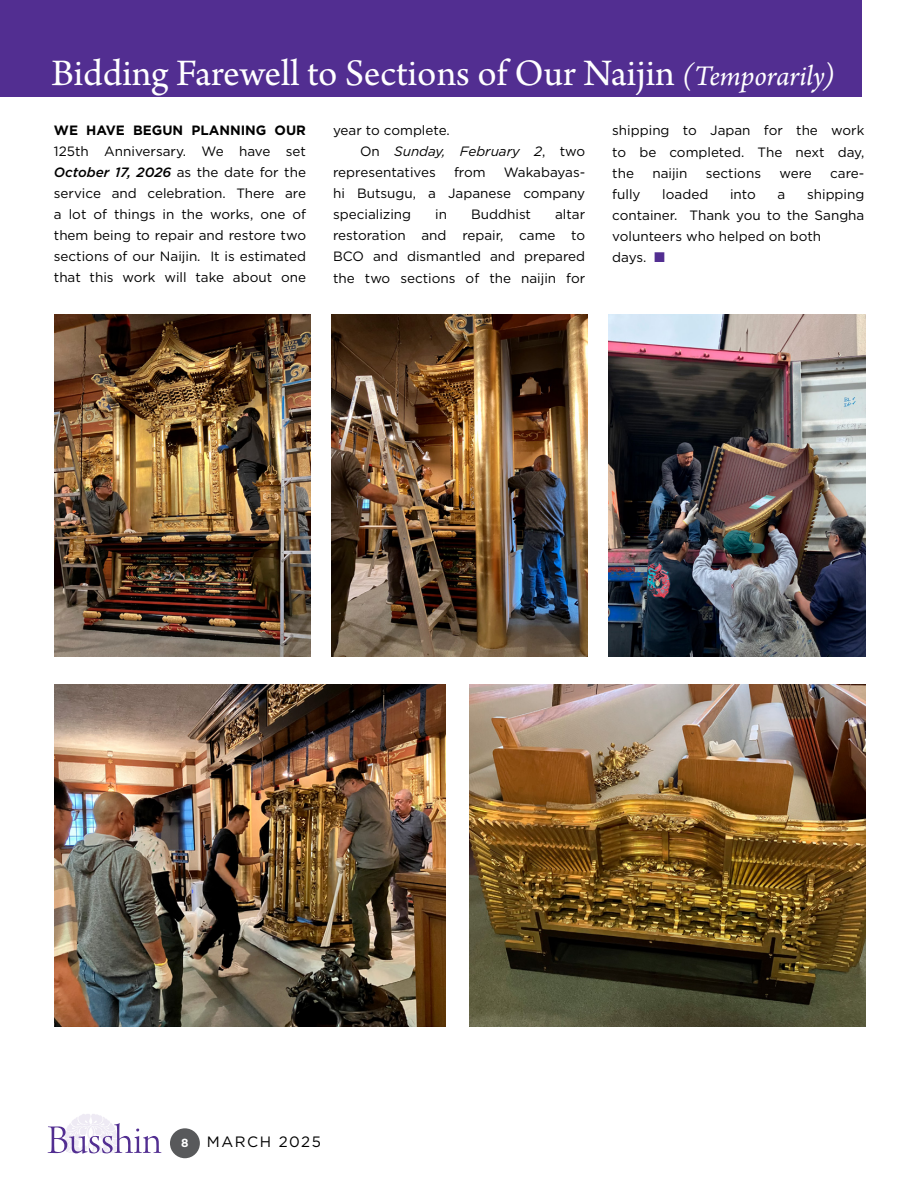
<style>
.page{position:relative;width:918px;height:1188px;background:#fff}
.page>*{position:absolute;margin:0;border:0;box-sizing:border-box;transform-origin:0 0}
.t1{font:39.45px "Arno Pro";color:#fff}
.t2{font:15px "Gotham";letter-spacing:.1em;color:#000}
.t3{font:13.5px/21px "Gotham";color:#000;text-align:justify}
.t4{font:700 13.5px "Gotham";color:#000}
.t5{font:italic 13.5px "Gotham";color:#000}
.s1{font-style:italic;font-size:30px}
.s2{font-weight:500;font-style:italic}
.s3{font-style:normal}
.s4{font-family:"Monotype Sorts";color:#522e91}
.s5{font-weight:700;font-size:11.85px;color:#fff}
</style>
<div class="page">
<div style="left:170px;top:1128px;width:30px;height:30px;background:#58595b;border-radius:50%"></div>
<img style="left:71px;top:1114px;width:39px;height:9px">
<svg style="left:48px;top:1123px;width:113px;height:31px"></svg>
<div style="left:0;top:0;width:862px;height:97px;background:#522e91"></div>
<img style="left:54px;top:314px;width:256px;height:342px">
<img style="left:54px;top:684px;width:391px;height:342px">
<img style="left:469px;top:684px;width:396px;height:342px">
<img style="left:331px;top:314px;width:257px;height:342px">
<img style="left:609px;top:314px;width:256px;height:342px">
<h1 class="t1" style="left:51px;top:51px;width:785px">Bidding Farewell to Sections of Our Naijin <span class="s1">(Temporarily)</span></h1>
<p class="t4" style="left:54px;top:122px;width:254px">WE HAVE BEGUN PLANNING OUR</p>
<p class="t3" style="left:54px;top:141px;width:254px">125th Anniversary. We have set <span class="s2">October 17, 2026</span> as the date for the service and celebration. There are a lot of things in the works, one of them being to repair and restore two sections of our Naijin. It is estimated that this work will take about one</p>
<p class="t3" style="left:612px;top:120px;width:254px">shipping to Japan for the work to be completed. The next day, the</p>
<p class="t3" style="left:333px;top:120px;width:118px">year to complete.</p>
<p class="t5" style="left:360px;top:143px;width:227px"><span class="s3">On</span> Sunday, February 2<span class="s3">, two</span></p>
<p class="t3" style="left:333px;top:162px;width:104px">representatives</p>
<p class="t3" style="left:454px;top:162px;width:33px">from</p>
<p class="t3" style="left:333px;top:162px;width:254px;text-indent:171px">Wakabayas&shy;hi Butsugu, a Japanese company specializing</p>
<p class="t3" style="left:652px;top:162px;width:37px">naijin</p>
<p class="t3" style="left:706px;top:162px;width:57px">sections</p>
<p class="t3" style="left:779px;top:162px;width:34px">were</p>
<p class="t3" style="left:830px;top:162px;width:36px">care-</p>
<p class="t3" style="left:612px;top:183px;width:30px">fully</p>
<p class="t3" style="left:662px;top:183px;width:48px">loaded</p>
<p class="t3" style="left:730px;top:183px;width:27px">into</p>
<p class="t3" style="left:778px;top:183px;width:9px">a</p>
<p class="t3" style="left:612px;top:183px;width:254px;text-align:left;text-indent:195px">shipping container. Thank you to the Sangha volunteers who helped on both<br>days. <span class="s4">n</span></p>
<p class="t3" style="left:333px;top:204px;width:254px;text-indent:222px">altar restoration and repair, came to BCO and dismantled and prepared the two sections of the naijin for</p>
<p class="t3" style="left:435px;top:204px;width:13px">in</p>
<p class="t3" style="left:471px;top:204px;width:61px">Buddhist</p>
<p class="t2" style="left:181px;top:1133px;width:141px"><span class="s5">8</span> MARCH 2025</p>
</div>
